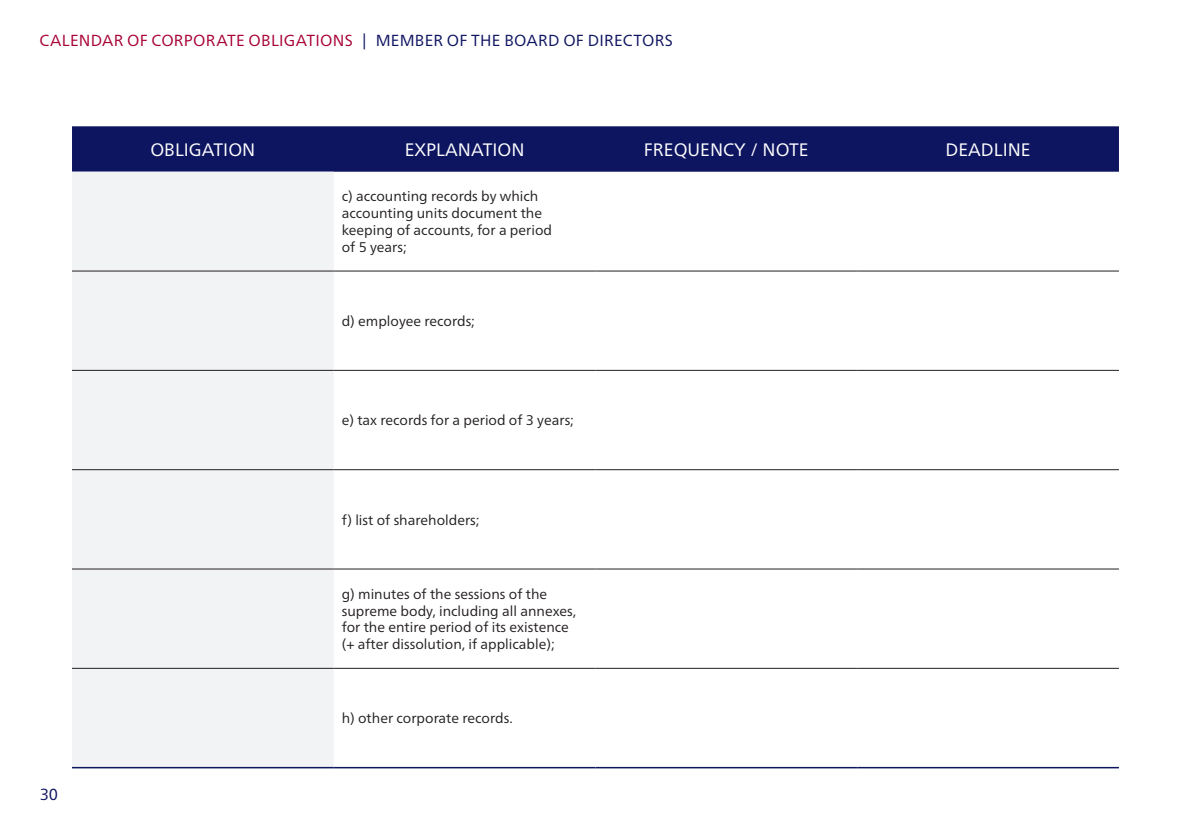
<style>
.page{position:relative;width:1191px;height:840px;background:#fff}
.page>*{position:absolute;margin:0;border:0;box-sizing:border-box;transform-origin:0 0}
.t1{font:18px "Frutiger Neue LTW1 G";color:#fff}
.t2{font:16px "Frutiger Neue LTW1 G";letter-spacing:.015em;color:#a80235}
.t3{font:16px "Frutiger Neue LTW1 G";color:#0e1560}
.t4{font:14px/16.8px "Frutiger Neue LTW1 G";color:#231f20}
.s1{color:#0e1560}
</style>
<div class="page">
<hr style="left:1190px;top:0;width:1px;height:839px;background:#0e1560">
<div style="left:72px;top:126px;width:1047px;height:46px;background:#0e1560"></div>
<div style="left:72px;top:172px;width:262px;height:594px;background:#f2f3f4"></div>
<hr style="left:72px;top:270px;width:262px;height:1px;background:#231f20">
<hr style="left:334px;top:270px;width:261px;height:1px;background:#231f20">
<hr style="left:595px;top:270px;width:262px;height:1px;background:#231f20">
<hr style="left:857px;top:270px;width:262px;height:1px;background:#231f20">
<hr style="left:72px;top:370px;width:262px;height:1px;background:#231f20">
<hr style="left:334px;top:370px;width:261px;height:1px;background:#231f20">
<hr style="left:595px;top:370px;width:262px;height:1px;background:#231f20">
<hr style="left:857px;top:370px;width:262px;height:1px;background:#231f20">
<hr style="left:72px;top:469px;width:262px;height:1px;background:#231f20">
<hr style="left:334px;top:469px;width:261px;height:1px;background:#231f20">
<hr style="left:595px;top:469px;width:262px;height:1px;background:#231f20">
<hr style="left:857px;top:469px;width:262px;height:1px;background:#231f20">
<hr style="left:72px;top:568px;width:262px;height:1px;background:#231f20">
<hr style="left:334px;top:568px;width:261px;height:1px;background:#231f20">
<hr style="left:595px;top:568px;width:262px;height:1px;background:#231f20">
<hr style="left:857px;top:568px;width:262px;height:1px;background:#231f20">
<hr style="left:72px;top:667px;width:262px;height:1px;background:#231f20">
<hr style="left:334px;top:667px;width:261px;height:1px;background:#231f20">
<hr style="left:595px;top:667px;width:262px;height:1px;background:#231f20">
<hr style="left:857px;top:667px;width:262px;height:1px;background:#231f20">
<hr style="left:72px;top:766px;width:262px;height:2px;background:#0e1560">
<hr style="left:334px;top:766px;width:261px;height:2px;background:#0e1560">
<hr style="left:595px;top:766px;width:262px;height:2px;background:#0e1560">
<hr style="left:857px;top:766px;width:262px;height:2px;background:#0e1560">
<p class="t2" style="left:40px;top:29px;width:635px">CALENDAR OF CORPORATE OBLIGATIONS <span class="s1">| MEMBER OF THE BOARD OF DIRECTORS</span></p>
<p class="t1" style="left:150px;top:136px;width:107px">OBLIGATION</p>
<p class="t1" style="left:405px;top:136px;width:121px">EXPLANATION</p>
<p class="t1" style="left:644px;top:136px;width:166px">FREQUENCY / NOTE</p>
<p class="t1" style="left:945px;top:136px;width:87px">DEADLINE</p>
<p class="t4" style="left:342px;top:187px;width:212px">c) accounting records by which accounting units document the keeping of accounts, for a period of 5 years;</p>
<p class="t4" style="left:342px;top:311px;width:135px">d) employee records;</p>
<p class="t4" style="left:342px;top:411px;width:234px">e) tax records for a period of 3 years;</p>
<p class="t4" style="left:342px;top:510px;width:139px">f) list of shareholders;</p>
<p class="t4" style="left:342px;top:584px;width:236px">g) minutes of the sessions of the supreme body, including all annexes, for the entire period of its existence (+ after dissolution, if applicable);</p>
<p class="t3" style="left:40px;top:782px;width:20px">30</p>
<p class="t4" style="left:342px;top:708px;width:172px">h) other corporate records.</p>
</div>
